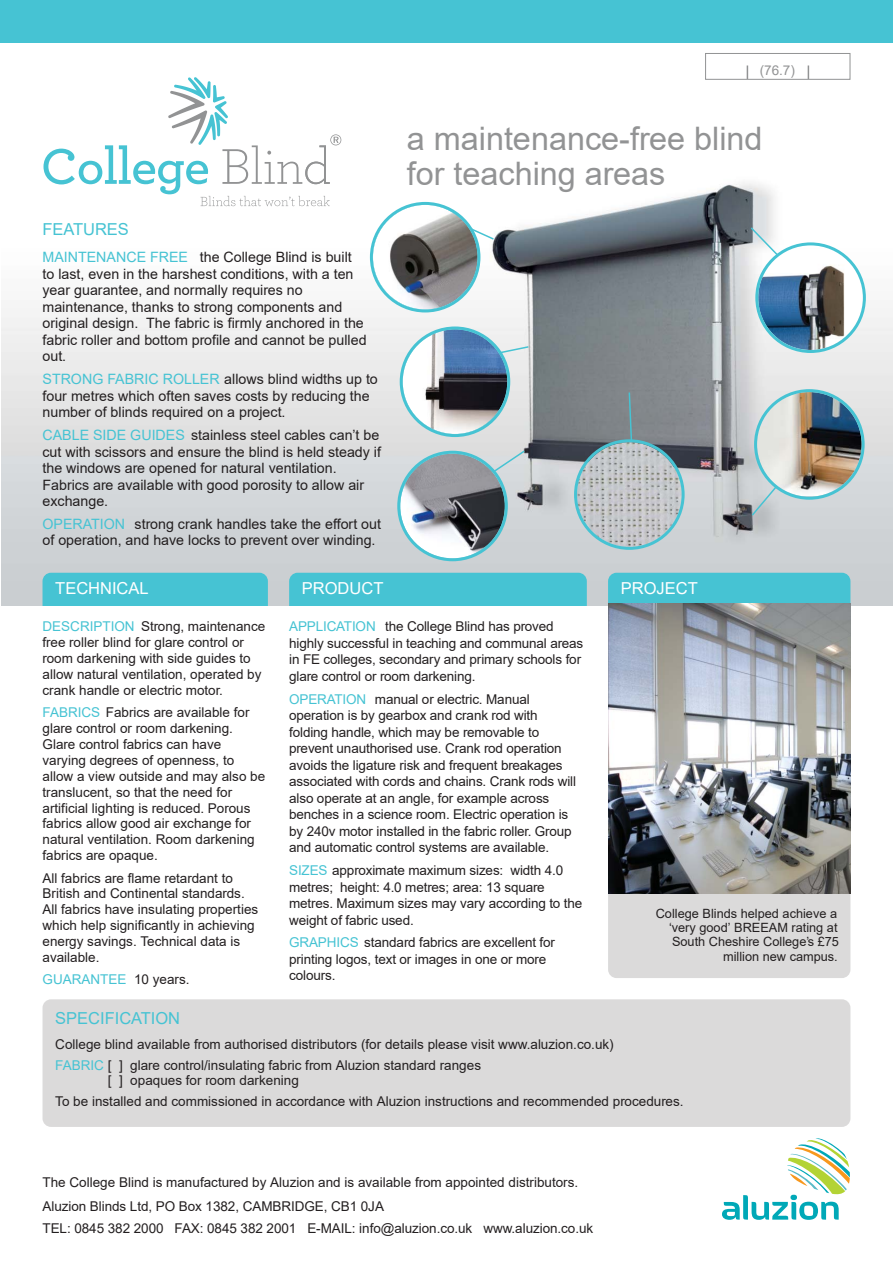
<style>
.page{position:relative;width:893px;height:1263px;background:#fff}
.page>*{position:absolute;margin:0;border:0;box-sizing:border-box;transform-origin:0 0}
.t1{font:32.4px/34.7px "Arial";color:#929394}
.t2{font:16.5px "Arial";color:#fff}
.t3{font:16.5px "Arial";color:#46c3d3}
.t4{font:14.25px/16.5px "Arial";color:#231f20}
.t5{font:13.5px/15.9px "Arial";color:#231f20}
.t6{font:13.5px "Arial";color:#46c3d3}
.t7{font:13.5px "Arial";color:#929394}
.t8{font:12.75px/14.2px "Arial";color:#231f20;text-align:right}
.s1{color:#46c3d3}
.s2{color:#231f20}
</style>
<div class="page">
<img style="left:1px;top:53px;width:892px;height:1074px">
<div style="left:43px;top:573px;width:225px;height:61px;background:#46c3d3;border-radius:9px"></div>
<div style="left:289px;top:573px;width:298px;height:61px;background:#46c3d3;border-radius:9px"></div>
<div style="left:608px;top:573px;width:242px;height:61px;background:#46c3d3;border-radius:9px"></div>
<div style="left:0;top:606px;width:893px;height:187px;background:#fff"></div>
<div style="left:43px;top:999px;width:807px;height:128px;background:#dbdada;border-radius:9px"></div>
<svg style="left:722px;top:1138px;width:128px;height:82px"></svg>
<svg style="left:44px;top:77px;width:297px;height:129px"></svg>
<div style="left:706px;top:54px;width:143px;height:25px;background:#fff"></div>
<div style="left:705px;top:53px;width:145px;height:27px;border:1px solid #929394"></div>
<svg style="left:747px;top:65px;width:1px;height:14px"></svg>
<svg style="left:808px;top:65px;width:1px;height:14px"></svg>
<div style="left:0;top:0;width:893px;height:43px;background:#46c3d3"></div>
<svg style="left:370px;top:202px;width:125px;height:110px"></svg>
<svg style="left:749px;top:226px;width:117px;height:127px"></svg>
<svg style="left:400px;top:326px;width:130px;height:111px"></svg>
<svg style="left:397px;top:449px;width:129px;height:112px;background:#a0abb0"></svg>
<svg style="left:574px;top:391px;width:111px;height:159px;background:#9fa9ad"></svg>
<div style="left:608px;top:878px;width:242px;height:100px;background:#dbdada;border-radius:9px"></div>
<img style="left:608px;top:604px;width:242px;height:290px">
<img style="left:750px;top:389px;width:115px;height:128px">
<p class="t7" style="left:760px;top:61px;width:37px">(76.7)</p>
<p class="t3" style="left:43px;top:218px;width:88px">FEATURES</p>
<p class="t4" style="left:43px;top:249px;width:326px"><span class="s1">MAINTENANCE FREE</span> the College Blind is built to last, even in the harshest conditions, with a ten year guarantee, and normally requires no maintenance, thanks to strong components and original design. The fabric is firmly anchored in the fabric roller and bottom profile and cannot be pulled out.</p>
<p class="t4" style="left:43px;top:371px;width:337px"><span class="s1">STRONG FABRIC ROLLER</span> allows blind widths up to four metres which often saves costs by reducing the number of blinds required on a project.</p>
<p class="t4" style="left:43px;top:427px;width:340px"><span class="s1">CABLE SIDE GUIDES</span> stainless steel cables can’t be cut with scissors and ensure the blind is held steady if the windows are opened for natural ventilation.<br>Fabrics are available with good porosity to allow air exchange.</p>
<p class="t4" style="left:43px;top:515px;width:340px"><span class="s1">OPERATION</span> strong crank handles take the effort out of operation, and have locks to prevent over winding.</p>
<h1 class="t1" style="left:407px;top:121px;width:357px">a maintenance-free blind for teaching areas</h1>
<p class="t2" style="left:55px;top:577px;width:95px">TECHNICAL</p>
<p class="t2" style="left:302px;top:577px;width:83px">PRODUCT</p>
<p class="t2" style="left:621px;top:577px;width:78px">PROJECT</p>
<p class="t5" style="left:43px;top:618px;width:224px"><span class="s1">DESCRIPTION</span> Strong, maintenance free roller blind for glare control or room darkening with side guides to allow natural ventilation, operated by crank handle or electric motor.</p>
<p class="t5" style="left:43px;top:704px;width:224px"><span class="s1">FABRICS</span> Fabrics are available for glare control or room darkening.<br>Glare control fabrics can have varying degrees of openness, to allow a view outside and may also be translucent, so that the need for artificial lighting is reduced. Porous fabrics allow good air exchange for natural ventilation. Room darkening fabrics are opaque.</p>
<p class="t5" style="left:43px;top:870px;width:217px">All fabrics are flame retardant to<br>British and Continental standards.<br>All fabrics have insulating properties which help significantly in achieving energy savings. Technical data is available.</p>
<p class="t6" style="left:43px;top:970px;width:149px">GUARANTEE <span class="s2">10 years.</span></p>
<p class="t3" style="left:55px;top:1007px;width:126px">SPECIFICATION</p>
<p class="t5" style="left:289px;top:618px;width:296px;line-height:16.5px"><span class="s1">APPLICATION</span> the College Blind has proved highly successful in teaching and communal areas in FE colleges, secondary and primary schools for glare control or room darkening.</p>
<p class="t5" style="left:289px;top:690px;width:288px;line-height:16.5px"><span class="s1">OPERATION</span> manual or electric. Manual operation is by gearbox and crank rod with folding handle, which may be removable to prevent unauthorised use. Crank rod operation avoids the ligature risk and frequent breakages associated with cords and chains. Crank rods will also operate at an angle, for example across benches in a science room. Electric operation is by 240v motor installed in the fabric roller. Group and automatic control systems are available.</p>
<p class="t5" style="left:289px;top:862px;width:295px;line-height:16.5px"><span class="s1">SIZES</span> approximate maximum sizes: width 4.0 metres; height: 4.0 metres; area: 13 square metres. Maximum sizes may vary according to the weight of fabric used.</p>
<p class="t5" style="left:289px;top:934px;width:267px;line-height:16.5px"><span class="s1">GRAPHICS</span> standard fabrics are excellent for printing logos, text or images in one or more colours.</p>
<p class="t8" style="left:656px;top:906px;width:185px">College Blinds helped achieve a ‘very good’ BREEAM rating at<br>South Cheshire College’s £75 million new campus.</p>
<p class="t5" style="left:55px;top:1033px;width:560px;line-height:21px">College blind available from authorised distributors (for details please visit www.aluzion.co.uk)<br><span class="s1">FABRIC</span> [ ] glare control/insulating fabric from Aluzion standard ranges</p>
<p class="t5" style="left:55px;top:1069px;width:630px;line-height:21px;text-indent:53px">[ ] opaques for room darkening<br>To be installed and commissioned in accordance with Aluzion instructions and recommended procedures.</p>
<p class="t5" style="left:43px;top:1169px;width:537px;line-height:24.5px">The College Blind is manufactured by Aluzion and is available from appointed distributors.<br>Aluzion Blinds Ltd, PO Box 1382, CAMBRIDGE, CB1 0JA</p>
<p class="t5" style="left:43px;top:1220px;width:552px">TEL: 0845 382 2000 FAX: 0845 382 2001 E-MAIL: info@aluzion.co.uk www.aluzion.co.uk</p>
</div>
